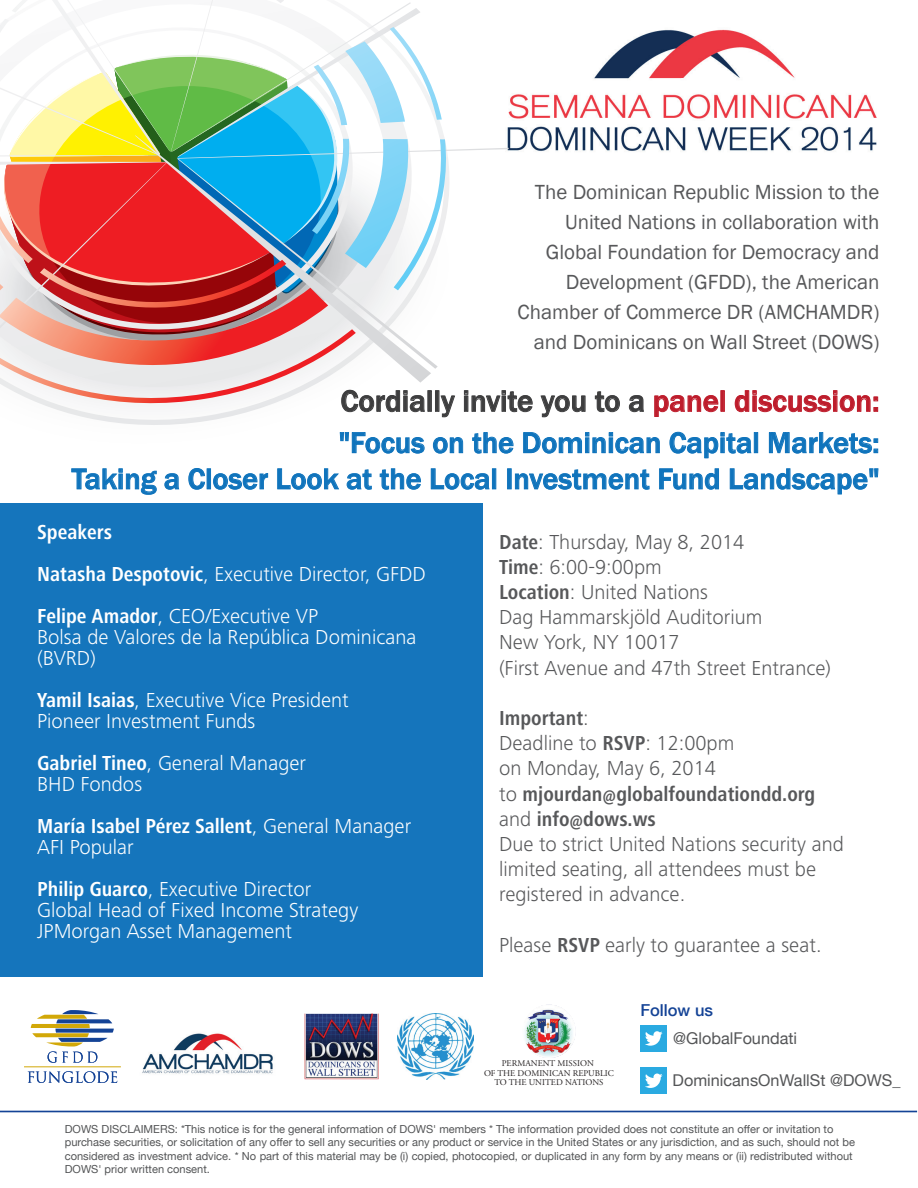
<style>
.page{position:relative;width:918px;height:1188px;background:#fff}
.page>*{position:absolute;margin:0;border:0;box-sizing:border-box;transform-origin:0 0}
.t1{font:500 30.9px "Franklin Gothic";color:#3e3e3f}
.t2{font:500 30.15px/36.2px "Franklin Gothic";color:#1074bc;text-align:right}
.t3{font:300 21px/25.2px "Frutiger Next LT";color:#57585a}
.t4{font:300 21px/21px "Frutiger Next LT";color:#fff}
.t5{font:21px/30px "Franklin Gothic";color:#57585a;text-align:right}
.t6{font:500 16.5px "Helvetica Neue";color:#144396}
.t7{font:16.2px "Helvetica Neue";color:#545557}
.t8{font:11.1px/13.4px "Helvetica Neue";color:#545557}
.t9{font:8.7px/9.6px "Adobe Garamond Pro";color:#231f20;text-align:center}
.s1{color:#be1d2c}
.s2{font-weight:700;font-stretch:condensed}
</style>
<div class="page">
<img style="left:142px;top:1033px;width:131px;height:41px">
<img style="left:509px;top:29px;width:368px;height:122px">
<svg style="left:44px;top:390px;width:396px;height:35px"></svg>
<svg style="left:356px;top:335px;width:82px;height:34px"></svg>
<svg style="left:0;top:335px;width:356px;height:70px"></svg>
<svg style="left:0;top:0;width:509px;height:335px"></svg>
<div style="left:0;top:503px;width:483px;height:473px;background:#1575bc"></div>
<img style="left:522px;top:1005px;width:54px;height:53px;border-radius:27px">
<img style="left:304px;top:1013px;width:75px;height:67px">
<div style="left:640px;top:1067px;width:27px;height:27px;background:#2aaae1"></div>
<svg style="left:645px;top:1074px;width:18px;height:14px"></svg>
<div style="left:640px;top:1025px;width:27px;height:27px;background:#2aaae1"></div>
<svg style="left:645px;top:1031px;width:18px;height:15px"></svg>
<img style="left:397px;top:1014px;width:77px;height:65px">
<hr style="left:0;top:1111px;width:917px;height:1px;background:#144396">
<hr style="left:24px;top:1066px;width:97px;height:1px;background:#d2a808">
<svg style="left:31px;top:1010px;width:83px;height:53px"></svg>
<svg style="left:28px;top:1071px;width:89px;height:12px"></svg>
<svg style="left:339px;top:432px;width:86px;height:22px"></svg>
<svg style="left:433px;top:437px;width:30px;height:17px"></svg>
<svg style="left:472px;top:432px;width:42px;height:22px"></svg>
<svg style="left:523px;top:432px;width:137px;height:22px"></svg>
<svg style="left:669px;top:432px;width:83px;height:26px"></svg>
<div style="left:754px;top:432px;width:4px;height:21px;border:1px solid #1074bc"></div>
<svg style="left:769px;top:432px;width:109px;height:22px"></svg>
<svg style="left:71px;top:468px;width:86px;height:27px"></svg>
<svg style="left:164px;top:473px;width:16px;height:17px"></svg>
<svg style="left:188px;top:468px;width:17px;height:22px"></svg>
<div style="left:207px;top:468px;width:4px;height:21px;border:1px solid #1074bc"></div>
<svg style="left:213px;top:473px;width:55px;height:17px"></svg>
<svg style="left:277px;top:468px;width:62px;height:22px"></svg>
<svg style="left:346px;top:469px;width:26px;height:21px"></svg>
<svg style="left:379px;top:468px;width:42px;height:22px"></svg>
<svg style="left:431px;top:468px;width:59px;height:22px"></svg>
<div style="left:492px;top:468px;width:4px;height:21px;border:1px solid #1074bc"></div>
<div style="left:507px;top:468px;width:5px;height:21px;border:1px solid #1074bc"></div>
<svg style="left:515px;top:469px;width:135px;height:21px"></svg>
<svg style="left:659px;top:468px;width:60px;height:22px"></svg>
<svg style="left:730px;top:468px;width:149px;height:27px"></svg>
<svg style="left:341px;top:390px;width:84px;height:22px"></svg>
<div style="left:428px;top:390px;width:4px;height:22px;border:1px solid #3e3e3f"></div>
<div style="left:435px;top:390px;width:4px;height:22px;border:1px solid #3e3e3f"></div>
<svg style="left:440px;top:395px;width:15px;height:23px"></svg>
<svg style="left:464px;top:390px;width:69px;height:23px"></svg>
<svg style="left:540px;top:395px;width:46px;height:23px"></svg>
<svg style="left:595px;top:391px;width:25px;height:22px"></svg>
<svg style="left:629px;top:395px;width:15px;height:17px"></svg>
<svg style="left:654px;top:395px;width:65px;height:22px"></svg>
<div style="left:721px;top:390px;width:4px;height:22px;border:1px solid #be1d2c"></div>
<svg style="left:735px;top:390px;width:143px;height:22px"></svg>
<h3 class="t5" style="left:518px;top:177px;width:364px">The Dominican Republic Mission to the United Nations in collaboration with Global Foundation for Democracy and Development (GFDD), the American Chamber of Commerce DR (AMCHAMDR) and Dominicans on Wall Street (DOWS)</h3>
<h1 class="t1" style="left:341px;top:382px;width:540px">Cordially invite you to a <span class="s1">panel discussion:</span></h1>
<h2 class="t2" style="left:72px;top:425px;width:809px">"Focus on the Dominican Capital Markets:<br>Taking a Closer Look at the Local Investment Fund Landscape"</h2>
<h3 class="t4" style="left:37px;top:511px;width:390px;line-height:42px"><span class="s2">Speakers<br>Natasha Despotovic</span>, Executive Director, GFDD<br><span class="s2">Felipe Amador</span>, CEO/Executive VP</h3>
<h3 class="t4" style="left:37px;top:627px;width:381px">Bolsa de Valores de la República Dominicana (BVRD)</h3>
<h3 class="t4" style="left:37px;top:690px;width:313px"><span class="s2">Yamil Isaias</span>, Executive Vice President<br>Pioneer Investment Funds</h3>
<h3 class="t4" style="left:37px;top:753px;width:270px"><span class="s2">Gabriel Tineo</span>, General Manager<br>BHD Fondos</h3>
<h3 class="t4" style="left:37px;top:816px;width:376px"><span class="s2">María Isabel Pérez Sallent</span>, General Manager<br>AFI Popular</h3>
<h3 class="t4" style="left:37px;top:879px;width:323px"><span class="s2">Philip Guarco</span>, Executive Director<br>Global Head of Fixed Income Strategy<br>JPMorgan Asset Management</h3>
<h3 class="t3" style="left:499px;top:529px;width:333px"><span class="s2">Date</span>: Thursday, May 8, 2014<br><span class="s2">Time</span>: 6:00-9:00pm<br><span class="s2">Location</span>: United Nations<br>Dag Hammarskjöld Auditorium<br>New York, NY 10017<br>(First Avenue and 47th Street Entrance)</h3>
<h3 class="t3" style="left:499px;top:706px;width:346px"><span class="s2">Important</span>:<br>Deadline to <span class="s2">RSVP</span>: 12:00pm<br>on Monday, May 6, 2014<br>to <span class="s2">mjourdan@globalfoundationdd.org </span>and <span class="s2">info@dows.ws<br></span>Due to strict United Nations security and limited seating, all attendees must be registered in advance.</h3>
<h3 class="t3" style="left:499px;top:932px;width:324px">Please <span class="s2">RSVP</span> early to guarantee a seat.</h3>
<h3 class="t6" style="left:640px;top:1000px;width:74px">Follow us</h3>
<p class="t9" style="left:484px;top:1059px;width:131px">PERMANENT MISSION<br>OF THE DOMINICAN REPUBLIC<br>TO THE UNITED NATIONS</p>
<h3 class="t7" style="left:673px;top:1028px;width:126px">@GlobalFoundati</h3>
<h3 class="t7" style="left:673px;top:1071px;width:229px">DominicansOnWallSt @DOWS_</h3>
<p class="t8" style="left:65px;top:1122px;width:792px">DOWS DISCLAIMERS: *This notice is for the general information of DOWS' members * The information provided does not constitute an offer or invitation to purchase securities, or solicitation of any offer to sell any securities or any product or service in the United States or any jurisdiction, and as such, should not be considered as investment advice. * No part of this material may be (i) copied, photocopied, or duplicated in any form by any means or (ii) redistributed without DOWS' prior written consent.</p>
</div>
